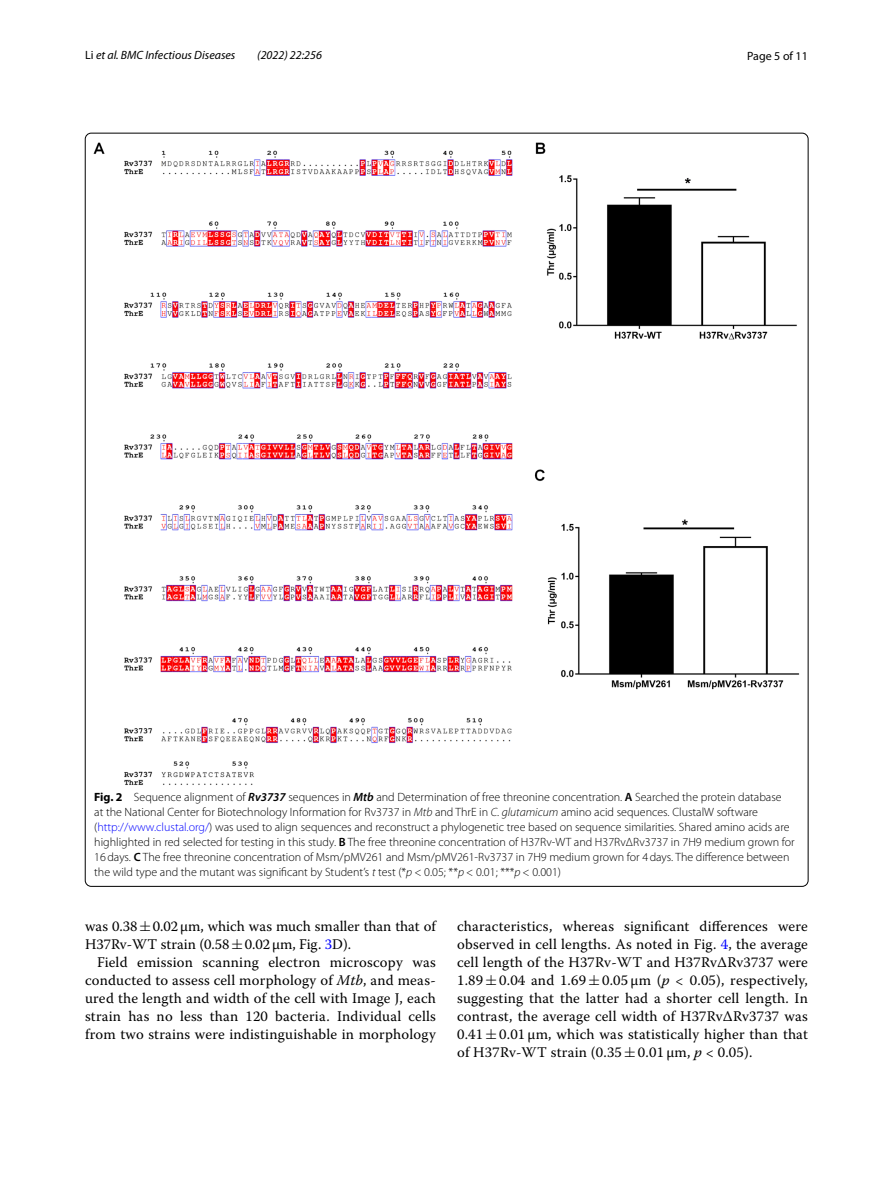
<style>
.page{position:relative;width:893px;height:1187px;background:#fff}
.page>*{position:absolute;margin:0;border:0;box-sizing:border-box;transform-origin:0 0}
.t1{font:14.7px/18px "Warnock Pro";letter-spacing:.015em;color:#000;text-align:justify}
.t2{font:300 12px/15px "Myriad Pro";color:#000}
.t3{font:italic 12px "Myriad Pro";color:#000}
.t4{font:12px "Myriad Pro";color:#000}
.s1{font-style:normal}
.s2{font-weight:700}
.s3{font-weight:600;font-style:italic}
.s4{font-weight:600}
.s5{font-style:italic}
.s6{color:#00f}
.s7{font-family:"MTSY"}
</style>
<div class="page">
<img style="left:94px;top:142px;width:706px;height:643px">
<p class="t3" style="left:85px;top:48px;width:152px"><span class="s1">Li</span> et al. BMC Infectious Diseases</p>
<p class="t3" style="left:257px;top:48px;width:66px">(2022) 22:256</p>
<p class="t4" style="left:747px;top:48px;width:62px">Page 5 of 11</p>
<p class="t2" style="left:94px;top:789px;width:702px"><span class="s2">Fig. 2</span> Sequence alignment of <span class="s3">Rv3737</span> sequences in <span class="s3">Mtb</span> and Determination of free threonine concentration. <span class="s4">A</span> Searched the protein database<br>at the National Center for Biotechnology Information for Rv3737 in <span class="s5">Mtb</span> and ThrE in <span class="s5">C. glutamicum</span> amino acid sequences. ClustalW software (<span class="s6">http://www.clustal.org/</span>) was used to align sequences and reconstruct a phylogenetic tree based on sequence similarities. Shared amino acids are highlighted in red selected for testing in this study. <span class="s4">B</span> The free threonine concentration of H37Rv-WT and H37RvΔRv3737 in 7H9 medium grown for 16days. <span class="s4">C</span> The free threonine concentration of Msm/pMV261 and Msm/pMV261-Rv3737 in 7H9 medium grown for 4days. The difference between the wild type and the mutant was significant by Student’s <span class="s5">t</span> test (*<span class="s5">p</span> &lt; 0.05; **<span class="s5">p</span> &lt; 0.01; ***<span class="s5">p</span> &lt; 0.001)</p>
<p class="t1" style="left:85px;top:916px;width:352px">was 0.38<span class="s7">±</span>0.02μm, which was much smaller than that of<br>H37Rv-WT strain (0.58<span class="s7">±</span>0.02μm, Fig. <span class="s6">3</span>D).</p>
<p class="t1" style="left:85px;top:952px;width:352px;text-indent:12px">Field emission scanning electron microscopy was conducted to assess cell morphology of <span class="s5">Mtb</span>, and meas&shy;ured the length and width of the cell with Image J, each strain has no less than 120 bacteria. Individual cells from two strains were indistinguishable in morphology</p>
<p class="t1" style="left:457px;top:916px;width:352px">characteristics, whereas significant differences were observed in cell lengths. As noted in Fig. <span class="s6">4</span>, the average cell length of the H37Rv-WT and H37RvΔRv3737 were 1.89<span class="s7">±</span>0.04 and 1.69<span class="s7">±</span>0.05 μm (<span class="s5">p &lt;</span> 0.05), respectively, suggesting that the latter had a shorter cell length. In contrast, the average cell width of H37RvΔRv3737 was 0.41<span class="s7">±</span>0.01 μm, which was statistically higher than that of H37Rv-WT strain (0.35<span class="s7">±</span>0.01 μm, <span class="s5">p</span> &lt; 0.05).</p>
</div>
